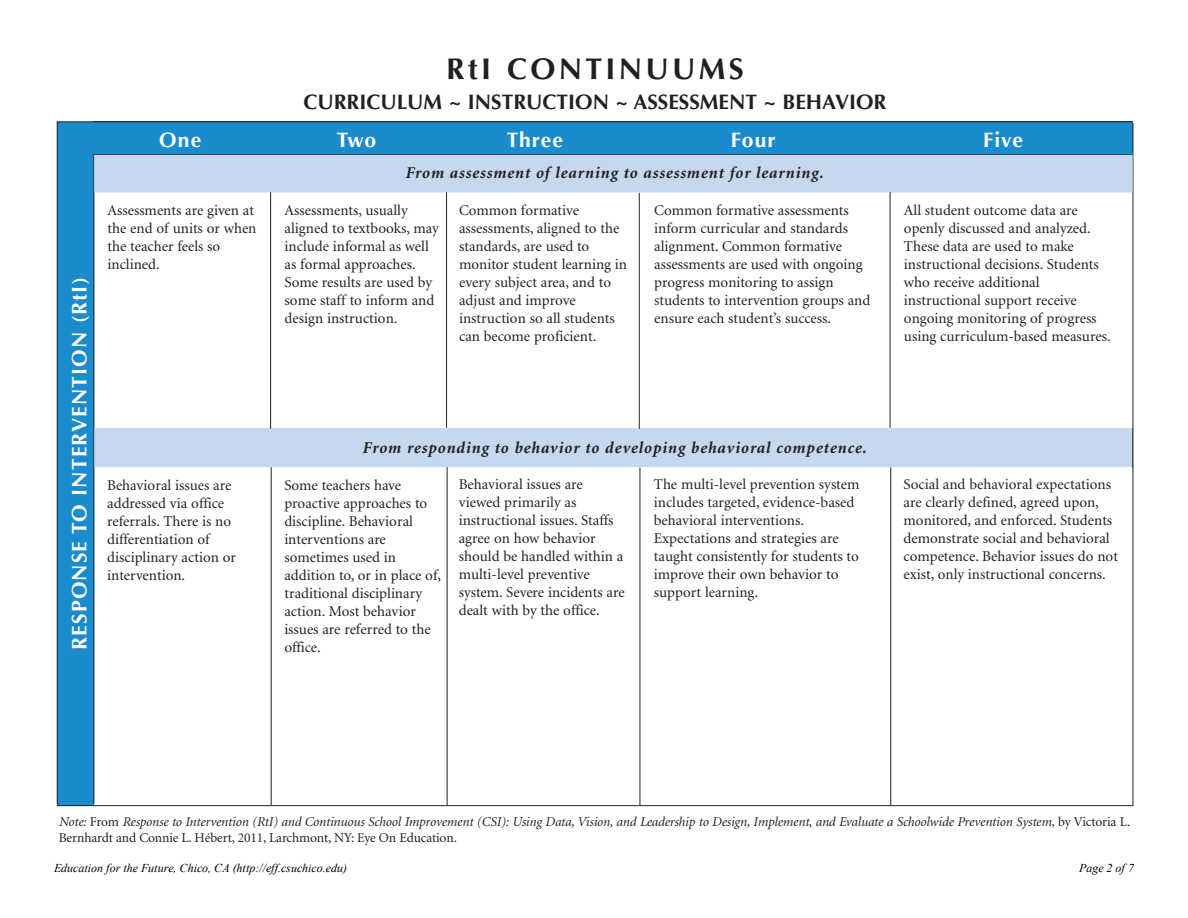
<style>
.page{position:relative;width:1188px;height:918px;background:#fff}
.page>*{position:absolute;margin:0;border:0;box-sizing:border-box;transform-origin:0 0}
.t1{font:700 30px "Optima";letter-spacing:.11em;color:#231f20}
.t2{font:700 21px "Optima";letter-spacing:.055em;color:#fff}
.t3{font:700 21px "Optima";color:#231f20}
.t4{font:italic 700 16.5px "Minion";letter-spacing:.05em;color:#231f20}
.t5{font:15px/18px "Minion";color:#231f20}
.t6{font:italic 13.5px/16.2px "Minion";letter-spacing:-.01em;color:#231f20}
.t7{font:italic 12px "Times New Roman";color:#000}
.s1{font-style:normal}
</style>
<div class="page">
<hr style="left:890px;top:192px;width:1px;height:236px;background:#231f20">
<hr style="left:639px;top:193px;width:1px;height:236px;background:#231f20">
<hr style="left:446px;top:192px;width:1px;height:236px;background:#231f20">
<hr style="left:270px;top:192px;width:1px;height:237px;background:#231f20">
<div style="left:93px;top:121px;width:1040px;height:33px;background:#1a8bcc"></div>
<div style="left:58px;top:122px;width:36px;height:683px;background:#1a8bcc"></div>
<hr style="left:57px;top:122px;width:1px;height:682px;background:#231f20">
<hr style="left:57px;top:121px;width:1076px;height:1px;background:#231f20">
<hr style="left:94px;top:154px;width:1039px;height:1px;background:#231f20">
<hr style="left:94px;top:154px;width:1px;height:650px;background:#231f20">
<hr style="left:1133px;top:123px;width:1px;height:683px;background:#231f20">
<hr style="left:57px;top:805px;width:1076px;height:1px;background:#231f20">
<div style="left:94px;top:428px;width:1039px;height:39px;background:#c6d8ef"></div>
<hr style="left:1133px;top:428px;width:1px;height:39px;background:#434b55">
<div style="left:94px;top:155px;width:1038px;height:38px;background:#c6d8ef"></div>
<hr style="left:94px;top:153px;width:1038px;height:1px;background:#1288ca">
<hr style="left:94px;top:154px;width:1038px;height:1px;background:#434b55">
<hr style="left:890px;top:467px;width:1px;height:338px;background:#231f20">
<hr style="left:640px;top:468px;width:1px;height:337px;background:#231f20">
<hr style="left:447px;top:467px;width:1px;height:339px;background:#231f20">
<hr style="left:271px;top:467px;width:1px;height:338px;background:#231f20">
<p class="t1" style="left:446px;top:57px;width:299px">RtI CONTINUUMS</p>
<p class="t3" style="left:303px;top:94px;width:585px">CURRICULUM ~ INSTRUCTION ~ ASSESSMENT ~ BEHAVIOR</p>
<p class="t2" style="left:159px;top:132px;width:44px">One</p>
<p class="t2" style="left:337px;top:132px;width:41px">Two</p>
<p class="t2" style="left:507px;top:132px;width:58px">Three</p>
<p class="t2" style="left:731px;top:132px;width:46px">Four</p>
<p class="t2" style="left:983px;top:132px;width:41px">Five</p>
<p class="t2" style="left:71px;top:650px;width:374px;rotate:-90deg">RESPONSE TO INTERVENTION (RtI)</p>
<p class="t4" style="left:405px;top:166px;width:419px">From assessment of learning to assessment for learning.</p>
<p class="t5" style="left:108px;top:202px;width:150px">Assessments are given at the end of units or when the teacher feels so inclined.</p>
<p class="t5" style="left:285px;top:202px;width:156px">Assessments, usually aligned to textbooks, may include informal as well as formal approaches.<br>Some results are used by some staff to inform and design instruction.</p>
<p class="t5" style="left:459px;top:203px;width:169px">Common formative assessments, aligned to the standards, are used to monitor student learning in every subject area, and to adjust and improve instruction so all students can become proficient.</p>
<p class="t5" style="left:654px;top:203px;width:218px">Common formative assessments inform curricular and standards alignment. Common formative assessments are used with ongoing progress monitoring to assign students to intervention groups and ensure each student’s success.</p>
<p class="t5" style="left:904px;top:203px;width:208px">All student outcome data are openly discussed and analyzed.<br>These data are used to make instructional decisions. Students who receive additional instructional support receive ongoing monitoring of progress using curriculum-based measures.</p>
<p class="t4" style="left:362px;top:441px;width:505px">From responding to behavior to developing behavioral competence.</p>
<p class="t5" style="left:107px;top:477px;width:130px">Behavioral issues are addressed via office referrals. There is no differentiation of disciplinary action or intervention.</p>
<p class="t5" style="left:284px;top:477px;width:158px">Some teachers have proactive approaches to discipline. Behavioral interventions are sometimes used in addition to, or in place of, traditional disciplinary action. Most behavior issues are referred to the office.</p>
<p class="t5" style="left:459px;top:476px;width:167px">Behavioral issues are viewed primarily as instructional issues. Staffs agree on how behavior should be handled within a multi-level preventive system. Severe incidents are dealt with by the office.</p>
<p class="t5" style="left:654px;top:476px;width:207px">The multi-level prevention system includes targeted, evidence-based behavioral interventions.<br>Expectations and strategies are taught consistently for students to improve their own behavior to support learning.</p>
<p class="t5" style="left:904px;top:476px;width:216px">Social and behavioral expectations are clearly defined, agreed upon, monitored, and enforced. Students demonstrate social and behavioral competence. Behavior issues do not exist, only instructional concerns.</p>
<p class="t6" style="left:59px;top:814px;width:1073px">Note: <span class="s1">From</span> Response to Intervention (RtI) and Continuous School Improvement (CSI): Using Data, Vision, and Leadership to Design, Implement, and Evaluate a Schoolwide Prevention System, <span class="s1">by Victoria L.<br>Bernhardt and Connie L. Hébert, 2011, Larchmont, NY: Eye On Education.</span></p>
<p class="t7" style="left:54px;top:861px;width:295px">Education for the Future, Chico, CA (http://eff.csuchico.edu)</p>
<p class="t7" style="left:1079px;top:861px;width:56px">Page 2 of 7</p>
</div>
